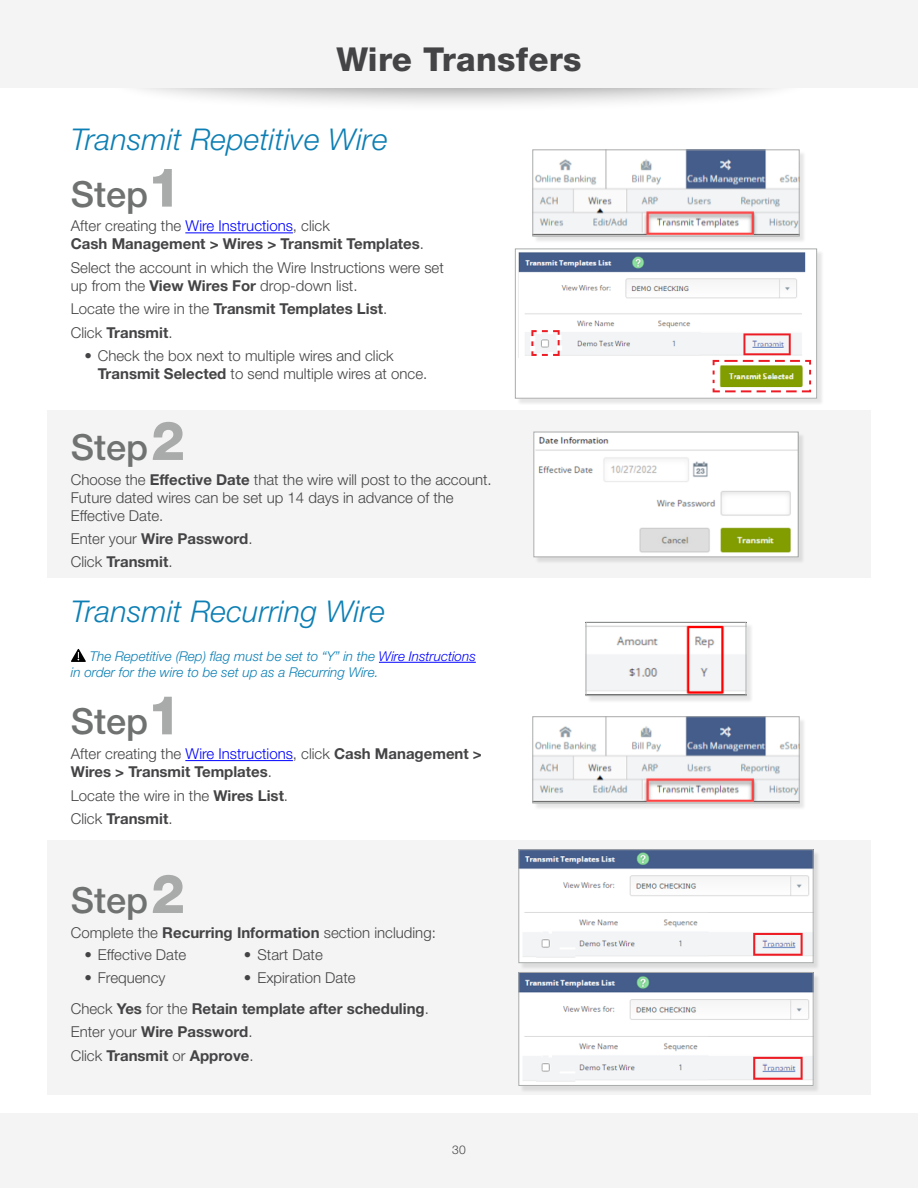
<style>
.page{position:relative;width:918px;height:1188px;background:#fff}
.page>*{position:absolute;margin:0;border:0;box-sizing:border-box;transform-origin:0 0}
.t1{font:500 36px "Helvetica Neue LT Std";color:#707272}
.t2{font:800 33px "Helvetica Neue LT Std";letter-spacing:.01em;color:#444446}
.t3{font:italic 300 30px "Helvetica Neue LT Std";letter-spacing:.01em;color:#0d7fb4}
.t4{font:300 15px/18px "Helvetica Neue LT Std";color:#444446}
.t5{font:700 15px/23.4px "Helvetica Neue LT Std";color:#444446}
.t6{font:italic 300 13.5px/16.5px "Helvetica Neue LT Std";color:#0d7fb4}
.t7{font:300 12px "Helvetica Neue LT Std";color:#444446}
.s1{font-weight:800;font-size:54px;color:#a9aaaa}
.s2{font-weight:300}
.s3{font-weight:300;color:#00f}
.s4{font-weight:700}
.s5{color:#00f}
</style>
<div class="page">
<div style="left:0;top:1113px;width:918px;height:75px;background:#f4f4f4"></div>
<div style="left:98px;top:6px;width:722px;height:107px;background:#000;opacity:.4"></div>
<div style="left:0;top:0;width:918px;height:88px;background:#f4f4f4"></div>
<div style="left:47px;top:411px;width:824px;height:167px;background:#f4f4f4"></div>
<div style="left:47px;top:840px;width:824px;height:255px;background:#f4f4f4"></div>
<hr style="left:185px;top:232px;width:108px;height:1px;background:#00f">
<div style="left:534px;top:150px;width:272px;height:93px;background:#000;opacity:.1"></div>
<img style="left:535px;top:152px;width:262px;height:82px">
<div style="left:533px;top:150px;width:266px;height:86px;border:1px solid #a9aaaa"></div>
<div style="left:516px;top:249px;width:307px;height:156px;background:#000;opacity:.1"></div>
<img style="left:517px;top:251px;width:298px;height:145px">
<div style="left:515px;top:249px;width:302px;height:149px;border:1px solid #a9aaaa"></div>
<div style="left:535px;top:433px;width:270px;height:131px;background:#000;opacity:.1"></div>
<img style="left:536px;top:434px;width:260px;height:121px">
<div style="left:534px;top:432px;width:264px;height:125px;border:1px solid #a9aaaa"></div>
<hr style="left:185px;top:760px;width:108px;height:1px;background:#00f">
<hr style="left:379px;top:662px;width:97px;height:1px;background:#00f">
<svg style="left:71px;top:649px;width:15px;height:13px"></svg>
<div style="left:520px;top:850px;width:300px;height:120px;background:#000;opacity:.1"></div>
<img style="left:521px;top:851px;width:290px;height:110px">
<div style="left:519px;top:849px;width:294px;height:114px;border:1px solid #a9aaaa"></div>
<div style="left:520px;top:973px;width:300px;height:119px;background:#000;opacity:.1"></div>
<img style="left:521px;top:974px;width:290px;height:110px">
<div style="left:519px;top:972px;width:294px;height:114px;border:1px solid #a9aaaa"></div>
<div style="left:587px;top:623px;width:166px;height:80px;background:#000;opacity:.1"></div>
<img style="left:588px;top:624px;width:156px;height:70px">
<div style="left:586px;top:622px;width:160px;height:74px;border:1px solid #a9aaaa"></div>
<div style="left:534px;top:717px;width:272px;height:93px;background:#000;opacity:.1"></div>
<img style="left:535px;top:719px;width:262px;height:82px">
<div style="left:533px;top:717px;width:266px;height:86px;border:1px solid #a9aaaa"></div>
<h2 class="t2" style="left:336px;top:39px;width:247px">Wire Transfers</h2>
<h3 class="t3" style="left:71px;top:121px;width:318px">Transmit Repetitive Wire</h3>
<h1 class="t1" style="left:71px;top:172px;width:112px">Step <span class="s1">1</span></h1>
<p class="t5" style="left:71px;top:217px;width:352px;line-height:18px"><span class="s2">After creating the</span> <span class="s3">Wire Instructions</span><span class="s2">, click<br></span>Cash Management &gt; Wires &gt; Transmit Templates<span class="s2">.</span></p>
<p class="t4" style="left:71px;top:258px;width:374px">Select the account in which the Wire Instructions were set up from the <span class="s4">View Wires For</span> drop-down list.</p>
<p class="t5" style="left:71px;top:297px;width:315px"><span class="s2">Locate the wire in the</span> Transmit Templates List<span class="s2">.<br>Click</span> Transmit<span class="s2">.</span></p>
<p class="t4" style="left:98px;top:346px;width:328px;text-indent:-14px">• Check the box next to multiple wires and click<br><span class="s4">Transmit Selected</span> to send multiple wires at once.</p>
<h1 class="t1" style="left:71px;top:426px;width:116px">Step <span class="s1">2</span></h1>
<p class="t4" style="left:71px;top:470px;width:420px">Choose the <span class="s4">Effective Date</span> that the wire will post to the account.<br>Future dated wires can be set up 14 days in advance of the<br>Effective Date.</p>
<p class="t5" style="left:71px;top:527px;width:180px"><span class="s2">Enter your</span> Wire Password<span class="s2">.<br>Click</span> Transmit<span class="s2">.</span></p>
<h3 class="t3" style="left:71px;top:594px;width:316px">Transmit Recurring Wire</h3>
<p class="t6" style="left:71px;top:648px;width:406px;text-indent:19px">The Repetitive (Rep) flag must be set to “Y” in the <span class="s5">Wire Instructions </span>in order for the wire to be set up as a Recurring Wire.</p>
<h1 class="t1" style="left:71px;top:700px;width:112px">Step <span class="s1">1</span></h1>
<p class="t5" style="left:71px;top:744px;width:413px;line-height:18px"><span class="s2">After creating the</span> <span class="s3">Wire Instructions</span><span class="s2">, click</span> Cash Management &gt;<br>Wires &gt; Transmit Templates<span class="s2">.</span></p>
<p class="t4" style="left:71px;top:783px;width:216px;line-height:23.4px">Locate the wire in the <span class="s4">Wires List</span>.<br>Click <span class="s4">Transmit</span>.</p>
<h1 class="t1" style="left:71px;top:879px;width:116px">Step <span class="s1">2</span></h1>
<p class="t4" style="left:71px;top:923px;width:366px">Complete the <span class="s4">Recurring Information</span> section including:</p>
<p class="t4" style="left:84px;top:945px;width:103px">• Effective Date</p>
<p class="t4" style="left:84px;top:969px;width:83px">• Frequency</p>
<p class="t4" style="left:244px;top:945px;width:80px">• Start Date</p>
<p class="t4" style="left:244px;top:969px;width:113px">• Expiration Date</p>
<p class="t5" style="left:71px;top:997px;width:357px"><span class="s2">Check</span> Yes <span class="s2">for the</span> Retain template after scheduling<span class="s2">.<br>Enter your</span> Wire Password<span class="s2">.<br>Click</span> Transmit <span class="s2">or</span> Approve<span class="s2">.</span></p>
<p class="t7" style="left:452px;top:1142px;width:15px">30</p>
</div>
